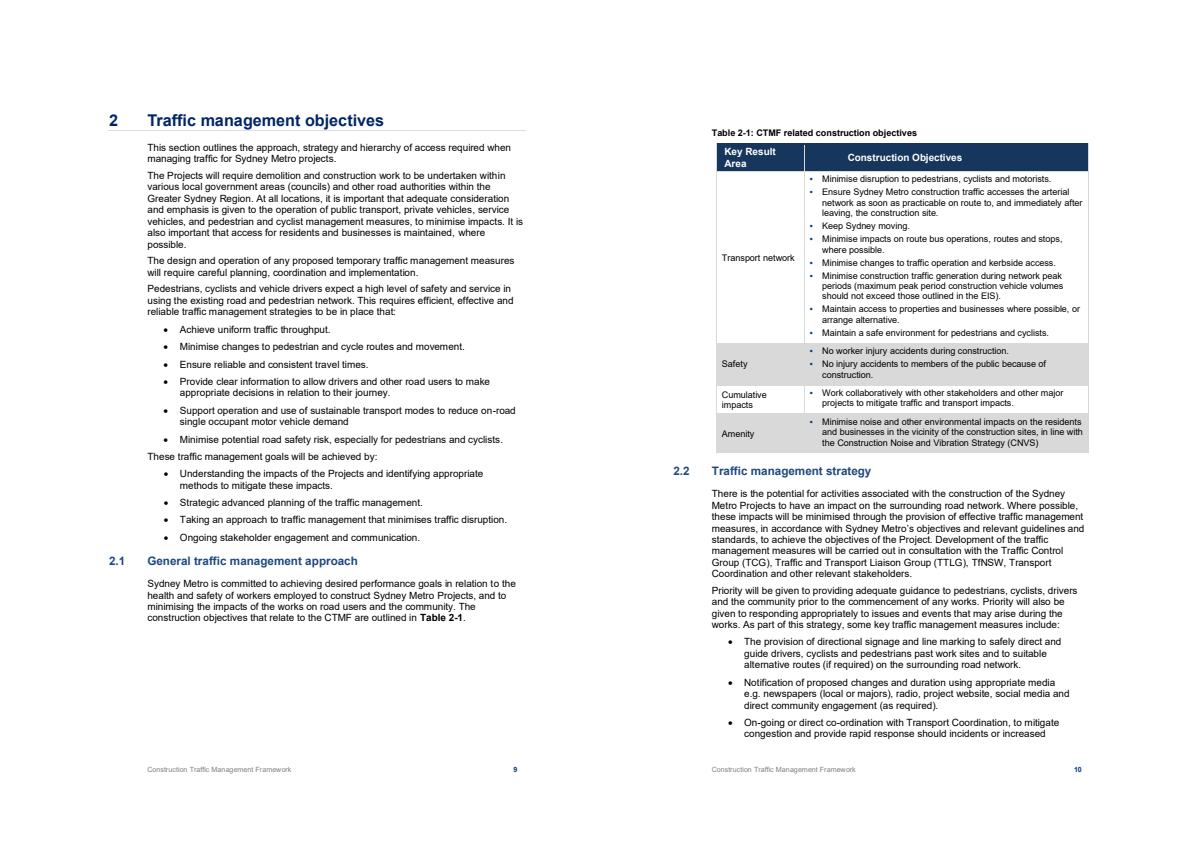
<style>
.page{position:relative;width:1191px;height:842px;background:#fff}
.page>*{position:absolute;margin:0;border:0;box-sizing:border-box;transform-origin:0 0}
.t1{font:700 16.2px "Arial";color:#002664}
.t2{font:700 11.7px "Arial";color:#1f497d}
.t3{font:9.9px/11.4px "Arial";color:#000}
.t4{font:700 9.9px/11.5px "Arial";color:#fff}
.t5{font:9.1px/10.4px "Arial";letter-spacing:-.01em;color:#000}
.t6{font:700 9.1px "Arial";letter-spacing:-.01em;color:#000}
.t7{font:7.1px "Arial";color:#808080}
.t8{font:700 7.1px "Arial";color:#003e7e}
.s1{font-weight:700}
.s2{color:#003e7e}
</style>
<div class="page">
<hr style="left:108px;top:130px;width:417px;height:1px;background:#ddd">
<div style="left:717px;top:143px;width:87px;height:28px;background:#17365d"></div>
<div style="left:804px;top:143px;width:284px;height:28px;background:#17365d"></div>
<svg style="left:716px;top:143px;width:1px;height:31px"></svg>
<hr style="left:717px;top:171px;width:87px;height:1px;background:#d9d9d9">
<svg style="left:804px;top:145px;width:1px;height:29px"></svg>
<hr style="left:804px;top:171px;width:284px;height:1px;background:#d9d9d9">
<svg style="left:1088px;top:143px;width:1px;height:31px"></svg>
<hr style="left:716px;top:174px;width:1px;height:169px;background:#d9d9d9">
<hr style="left:804px;top:174px;width:1px;height:169px;background:#d9d9d9">
<hr style="left:1088px;top:174px;width:1px;height:169px;background:#d9d9d9">
<div style="left:717px;top:343px;width:87px;height:42px;background:#d9d9d9"></div>
<div style="left:804px;top:343px;width:284px;height:42px;background:#d9d9d9"></div>
<hr style="left:716px;top:346px;width:1px;height:39px;background:#d9d9d9">
<hr style="left:1088px;top:346px;width:1px;height:39px;background:#d9d9d9">
<hr style="left:717px;top:385px;width:87px;height:1px;background:#d9d9d9">
<hr style="left:804px;top:385px;width:284px;height:1px;background:#d9d9d9">
<div style="left:717px;top:414px;width:87px;height:39px;background:#d9d9d9"></div>
<div style="left:804px;top:414px;width:284px;height:39px;background:#d9d9d9"></div>
<svg style="left:716px;top:385px;width:1px;height:32px"></svg>
<svg style="left:804px;top:386px;width:1px;height:28px"></svg>
<svg style="left:1088px;top:385px;width:1px;height:32px"></svg>
<hr style="left:716px;top:417px;width:1px;height:36px;background:#d9d9d9">
<hr style="left:717px;top:453px;width:87px;height:1px;background:#d9d9d9">
<hr style="left:804px;top:453px;width:284px;height:1px;background:#d9d9d9">
<hr style="left:1088px;top:417px;width:1px;height:36px;background:#d9d9d9">
<h1 class="t1" style="left:109px;top:109px;width:11px">2</h1>
<h1 class="t1" style="left:147px;top:109px;width:238px">Traffic management objectives</h1>
<p class="t3" style="left:147px;top:142px;width:365px">This section outlines the approach, strategy and hierarchy of access required when managing traffic for Sydney Metro projects.</p>
<p class="t3" style="left:147px;top:170px;width:377px">The Projects will require demolition and construction work to be undertaken within various local government areas (councils) and other road authorities within the Greater Sydney Region. At all locations, it is important that adequate consideration and emphasis is given to the operation of public transport, private vehicles, service vehicles, and pedestrian and cyclist management measures, to minimise impacts. It is also important that access for residents and businesses is maintained, where possible.</p>
<p class="t3" style="left:147px;top:255px;width:369px">The design and operation of any proposed temporary traffic management measures will require careful planning, coordination and implementation.</p>
<p class="t3" style="left:147px;top:283px;width:368px">Pedestrians, cyclists and vehicle drivers expect a high level of safety and service in using the existing road and pedestrian network. This requires efficient, effective and reliable traffic management strategies to be in place that:</p>
<p class="t3" style="left:164px;top:323px;width:168px">• Achieve uniform traffic throughput.</p>
<p class="t3" style="left:164px;top:341px;width:303px">• Minimise changes to pedestrian and cycle routes and movement.</p>
<p class="t3" style="left:164px;top:358px;width:206px">• Ensure reliable and consistent travel times.</p>
<p class="t3" style="left:180px;top:376px;width:312px;text-indent:-16px">• Provide clear information to allow drivers and other road users to make appropriate decisions in relation to their journey.</p>
<p class="t3" style="left:180px;top:405px;width:337px;text-indent:-16px">• Support operation and use of sustainable transport modes to reduce on-road single occupant motor vehicle demand</p>
<p class="t3" style="left:147px;top:431px;width:357px;line-height:16.9px;text-indent:16px">• Minimise potential road safety risk, especially for pedestrians and cyclists.<br>These traffic management goals will be achieved by:</p>
<p class="t3" style="left:180px;top:468px;width:305px;text-indent:-16px">• Understanding the impacts of the Projects and identifying appropriate methods to mitigate these impacts.</p>
<p class="t3" style="left:164px;top:497px;width:261px">• Strategic advanced planning of the traffic management.</p>
<p class="t3" style="left:164px;top:514px;width:345px">• Taking an approach to traffic management that minimises traffic disruption.</p>
<p class="t3" style="left:164px;top:532px;width:258px">• Ongoing stakeholder engagement and communication.</p>
<p class="t2" style="left:109px;top:552px;width:18px">2.1</p>
<p class="t2" style="left:147px;top:552px;width:212px">General traffic management approach</p>
<p class="t3" style="left:147px;top:578px;width:370px">Sydney Metro is committed to achieving desired performance goals in relation to the health and safety of workers employed to construct Sydney Metro Projects, and to minimising the impacts of the works on road users and the community. The construction objectives that relate to the CTMF are outlined in <span class="s1">Table 2-1</span>.</p>
<p class="t7" style="left:147px;top:764px;width:146px">Construction Traffic Management Framework</p>
<p class="t8" style="left:513px;top:764px;width:5px">9</p>
<p class="t6" style="left:711px;top:126px;width:207px">Table 2-1: CTMF related construction objectives</p>
<p class="t4" style="left:724px;top:146px;width:53px">Key Result<br>Area</p>
<p class="t4" style="left:847px;top:152px;width:116px">Construction Objectives</p>
<p class="t5" style="left:722px;top:252px;width:74px">Transport network</p>
<p class="t5" style="left:722px;top:359px;width:27px">Safety</p>
<p class="t5" style="left:809px;top:174px;width:243px"><span class="s2">•</span> Minimise disruption to pedestrians, cyclists and motorists.</p>
<p class="t5" style="left:822px;top:187px;width:262px;text-indent:-13px"><span class="s2">•</span> Ensure Sydney Metro construction traffic accesses the arterial network as soon as practicable on route to, and immediately after leaving, the construction site.</p>
<p class="t5" style="left:809px;top:221px;width:102px"><span class="s2">•</span> Keep Sydney moving.</p>
<p class="t5" style="left:822px;top:234px;width:242px;text-indent:-13px"><span class="s2">•</span> Minimise impacts on route bus operations, routes and stops, where possible.</p>
<p class="t5" style="left:809px;top:257px;width:248px"><span class="s2">•</span> Minimise changes to traffic operation and kerbside access.</p>
<p class="t5" style="left:822px;top:270px;width:243px;text-indent:-13px"><span class="s2">•</span> Minimise construction traffic generation during network peak periods (maximum peak period construction vehicle volumes should not exceed those outlined in the EIS).</p>
<p class="t5" style="left:822px;top:304px;width:259px;text-indent:-13px"><span class="s2">•</span> Maintain access to properties and businesses where possible, or arrange alternative.</p>
<p class="t5" style="left:809px;top:327px;width:241px"><span class="s2">•</span> Maintain a safe environment for pedestrians and cyclists.</p>
<p class="t5" style="left:809px;top:346px;width:201px"><span class="s2">•</span> No worker injury accidents during construction.</p>
<p class="t5" style="left:822px;top:359px;width:225px;text-indent:-13px"><span class="s2">•</span> No injury accidents to members of the public because of construction.</p>
<p class="t5" style="left:722px;top:389px;width:47px">Cumulative impacts</p>
<p class="t5" style="left:822px;top:388px;width:243px;text-indent:-13px"><span class="s2">•</span> Work collaboratively with other stakeholders and other major projects to mitigate traffic and transport impacts.</p>
<p class="t5" style="left:722px;top:428px;width:34px">Amenity</p>
<p class="t5" style="left:822px;top:417px;width:262px;text-indent:-13px"><span class="s2">•</span> Minimise noise and other environmental impacts on the residents and businesses in the vicinity of the construction sites, in line with the Construction Noise and Vibration Strategy (CNVS)</p>
<p class="t2" style="left:673px;top:463px;width:18px">2.2</p>
<p class="t2" style="left:711px;top:463px;width:161px">Traffic management strategy</p>
<p class="t3" style="left:711px;top:488px;width:374px">There is the potential for activities associated with the construction of the Sydney Metro Projects to have an impact on the surrounding road network. Where possible, these impacts will be minimised through the provision of effective traffic management measures, in accordance with Sydney Metro’s objectives and relevant guidelines and standards, to achieve the objectives of the Project. Development of the traffic management measures will be carried out in consultation with the Traffic Control Group (TCG), Traffic and Transport Liaison Group (TTLG), TfNSW, Transport Coordination and other relevant stakeholders.</p>
<p class="t3" style="left:711px;top:584px;width:367px">Priority will be given to providing adequate guidance to pedestrians, cyclists, drivers and the community prior to the commencement of any works. Priority will also be given to responding appropriately to issues and events that may arise during the works. As part of this strategy, some key traffic management measures include:</p>
<p class="t3" style="left:744px;top:636px;width:319px;text-indent:-16px">• The provision of directional signage and line marking to safely direct and guide drivers, cyclists and pedestrians past work sites and to suitable alternative routes (if required) on the surrounding road network.</p>
<p class="t3" style="left:744px;top:677px;width:327px;text-indent:-16px">• Notification of proposed changes and duration using appropriate media e.g. newspapers (local or majors), radio, project website, social media and direct community engagement (as required).</p>
<p class="t3" style="left:728px;top:717px;width:332px;text-align:center">• On-going or direct co-ordination with Transport Coordination, to mitigate congestion and provide rapid response should incidents or increased</p>
<p class="t7" style="left:711px;top:764px;width:146px">Construction Traffic Management Framework</p>
<p class="t8" style="left:1074px;top:764px;width:9px">10</p>
</div>
